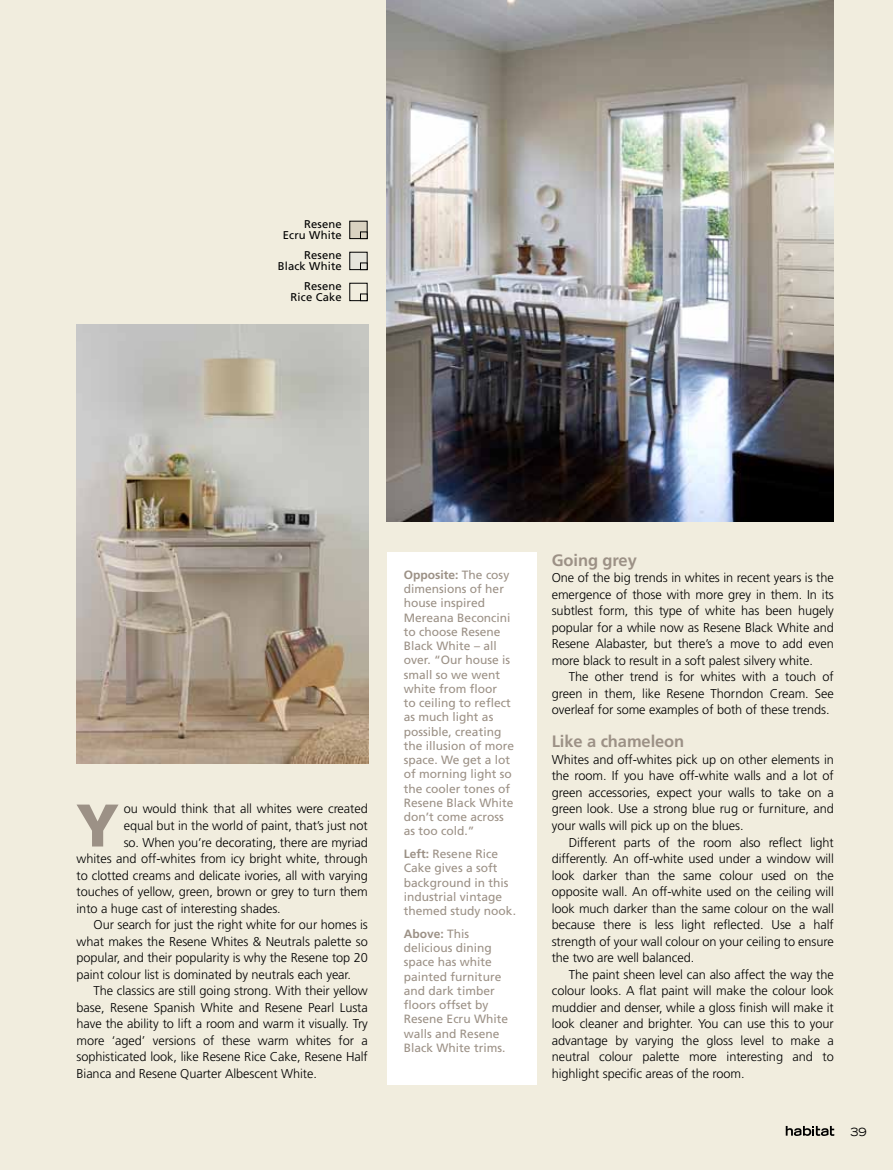
<style>
.page{position:relative;width:893px;height:1170px;background:#fff}
.page>*{position:absolute;margin:0;border:0;box-sizing:border-box;transform-origin:0 0}
.t1{font:900 60px "Frutiger";color:#9c9186}
.t2{font:700 16.5px "Frutiger";letter-spacing:-.005em;color:#9c9186}
.t3{font:300 12.75px/16.5px "Frutiger";letter-spacing:-.005em;color:#000;text-align:justify}
.t4{font:12px/14.2px "Frutiger";color:#9c9186}
.t5{font:11.25px/11.2px "Frutiger";letter-spacing:.015em;color:#000;text-align:right}
.t6{font:expanded 11.25px "Trade Gothic LH";color:#000}
.s1{font-weight:700}
</style>
<div class="page">
<div style="left:0;top:0;width:893px;height:1169px;background:#f1edde"></div>
<div style="left:387px;top:553px;width:150px;height:531px;background:#fff"></div>
<img style="left:387px;top:0;width:447px;height:521px">
<img style="left:77px;top:324px;width:292px;height:440px">
<div style="left:350px;top:221px;width:17px;height:17px;background:#d9d2c1"></div>
<div style="left:360px;top:232px;width:7px;height:7px;border:1px solid #000"></div>
<div style="left:350px;top:252px;width:17px;height:17px;background:#e6e5dc"></div>
<div style="left:360px;top:263px;width:7px;height:7px;border:1px solid #000"></div>
<div style="left:360px;top:294px;width:7px;height:7px;border:1px solid #000"></div>
<svg style="left:786px;top:1125px;width:48px;height:10px"></svg>
<p class="t5" style="left:283px;top:218px;width:61px">Resene<br>Ecru White</p>
<p class="t5" style="left:278px;top:249px;width:66px">Resene<br>Black White</p>
<p class="t5" style="left:290px;top:280px;width:53px">Resene<br>Rice Cake</p>
<h1 class="t1" style="left:76px;top:789px;width:45px">Y</h1>
<p class="t3" style="left:124px;top:801px;width:246px">ou would think that all whites were created</p>
<p class="t3" style="left:124px;top:817px;width:246px">equal but in the world of paint, that’s just not</p>
<p class="t3" style="left:124px;top:834px;width:246px">so. When you’re decorating, there are myriad</p>
<p class="t3" style="left:77px;top:850px;width:293px">whites and off-whites from icy bright white, through</p>
<p class="t3" style="left:77px;top:867px;width:293px">to clotted creams and delicate ivories, all with varying</p>
<p class="t3" style="left:77px;top:883px;width:293px">touches of yellow, green, brown or grey to turn them</p>
<p class="t3" style="left:77px;top:900px;width:206px">into a huge cast of interesting shades.</p>
<p class="t3" style="left:94px;top:916px;width:276px">Our search for just the right white for our homes is</p>
<p class="t3" style="left:77px;top:933px;width:293px">what makes the Resene Whites &amp; Neutrals palette so</p>
<p class="t3" style="left:77px;top:949px;width:293px">popular, and their popularity is why the Resene top 20</p>
<p class="t3" style="left:77px;top:966px;width:276px">paint colour list is dominated by neutrals each year.</p>
<p class="t3" style="left:94px;top:982px;width:276px">The classics are still going strong. With their yellow</p>
<p class="t3" style="left:77px;top:999px;width:293px">base, Resene Spanish White and Resene Pearl Lusta</p>
<p class="t3" style="left:77px;top:1015px;width:293px">have the ability to lift a room and warm it visually. Try</p>
<p class="t3" style="left:77px;top:1032px;width:293px">more ‘aged’ versions of these warm whites for a</p>
<p class="t3" style="left:77px;top:1048px;width:293px">sophisticated look, like Resene Rice Cake, Resene Half</p>
<p class="t3" style="left:77px;top:1065px;width:242px">Bianca and Resene Quarter Albescent White.</p>
<p class="t4" style="left:404px;top:567px;width:112px"><span class="s1">Opposite:</span> The cosy dimensions of her house inspired<br>Mereana Beconcini to choose Resene<br>Black White – all over. “Our house is small so we went white from floor<br>to ceiling to reflect as much light as possible, creating the illusion of more space. We get a lot of morning light so the cooler tones of<br>Resene Black White don’t come across as too cold.”</p>
<p class="t4" style="left:404px;top:846px;width:114px"><span class="s1">Left:</span> Resene Rice<br>Cake gives a soft background in this industrial vintage themed study nook.</p>
<p class="t4" style="left:404px;top:926px;width:106px"><span class="s1">Above:</span> This delicious dining space has white painted furniture and dark timber floors offset by<br>Resene Ecru White walls and Resene<br>Black White trims.</p>
<p class="t2" style="left:552px;top:550px;width:87px">Going grey</p>
<p class="t3" style="left:552px;top:570px;width:284px">One of the big trends in whites in recent years is the emergence of those with more grey in them. In its subtlest form, this type of white has been hugely popular for a while now as Resene Black White and Resene Alabaster, but there’s a move to add even more black to result in a soft palest silvery white.</p>
<p class="t3" style="left:552px;top:669px;width:284px;text-indent:17px">The other trend is for whites with a touch of green in them, like Resene Thorndon Cream. See overleaf for some examples of both of these trends.</p>
<p class="t2" style="left:552px;top:732px;width:134px">Like a chameleon</p>
<p class="t3" style="left:552px;top:751px;width:284px">Whites and off-whites pick up on other elements in the room. If you have off-white walls and a lot of green accessories, expect your walls to take on a green look. Use a strong blue rug or furniture, and your walls will pick up on the blues.</p>
<p class="t3" style="left:552px;top:834px;width:284px;text-indent:17px">Different parts of the room also reflect light differently. An off-white used under a window will look darker than the same colour used on the opposite wall. An off-white used on the ceiling will look much darker than the same colour on the wall because there is less light reflected. Use a half strength of your wall colour on your ceiling to ensure the two are well balanced.</p>
<p class="t3" style="left:552px;top:966px;width:284px;text-indent:17px">The paint sheen level can also affect the way the colour looks. A flat paint will make the colour look muddier and denser, while a gloss finish will make it look cleaner and brighter. You can use this to your advantage by varying the gloss level to make a neutral colour palette more interesting and to highlight specific areas of the room.</p>
<p class="t6" style="left:850px;top:1124px;width:18px">39</p>
</div>
